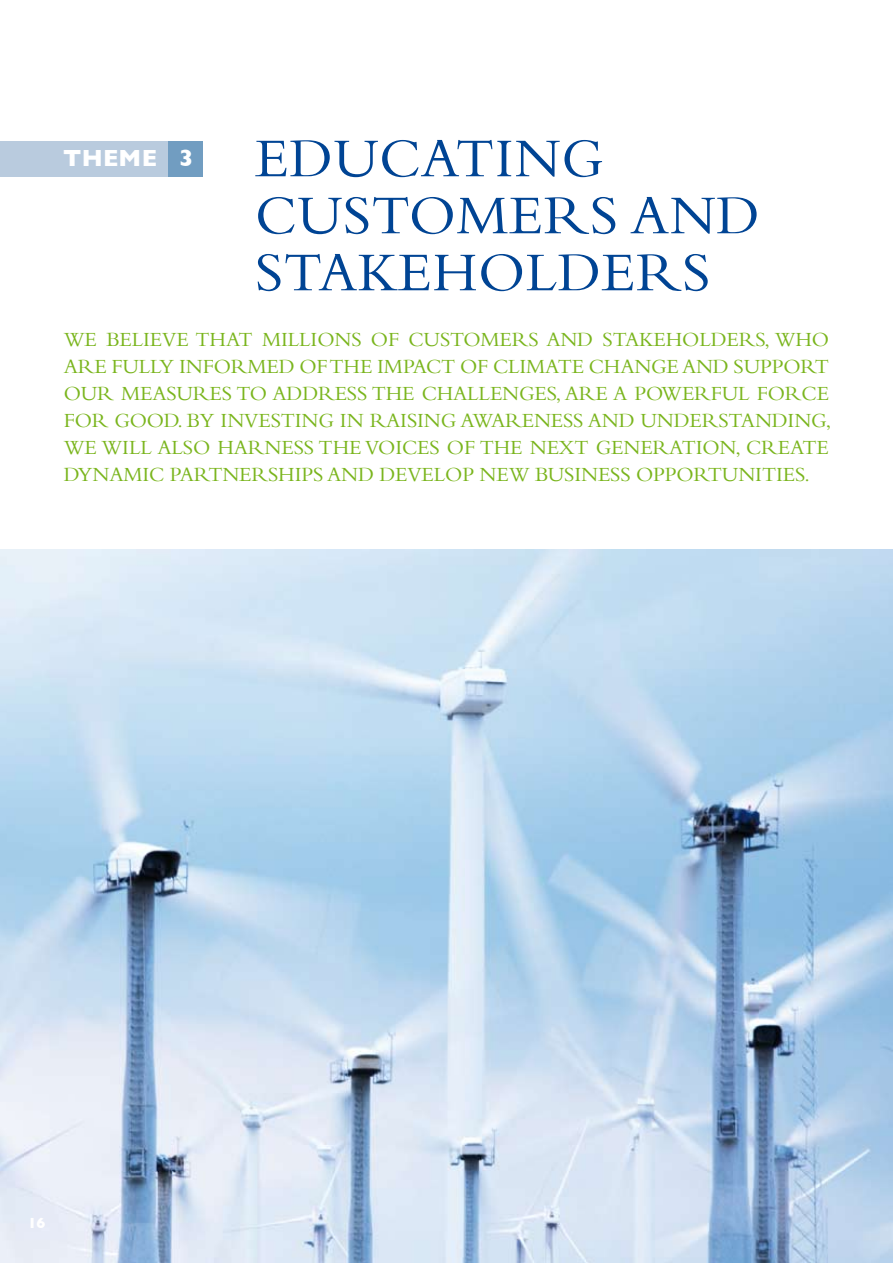
<style>
.page{position:relative;width:893px;height:1263px;background:#fff}
.page>*{position:absolute;margin:0;border:0;box-sizing:border-box;transform-origin:0 0}
.t1{font:57px/57px "Bembo";letter-spacing:.01em;color:#004494}
.t2{font:700 23.85px "Gill Sans";letter-spacing:.01em;color:#fff}
.t3{font:21px/27px "Bembo";letter-spacing:-.01em;color:#7ab51d}
.t4{font:700 15px "Gill Sans";color:#fff}
</style>
<div class="page">
<img style="left:0;top:550px;width:893px;height:713px">
<div style="left:0;top:141px;width:203px;height:35px;background:#719dc1"></div>
<div style="left:0;top:141px;width:168px;height:35px;background:#b9cbde"></div>
<p class="t2" style="left:63px;top:144px;width:132px">THEME 3</p>
<h1 class="t1" style="left:255px;top:129px;width:506px">EDUCATING<br>CUSTOMERS AND<br>STAKEHOLDERS</h1>
<p class="t3" style="left:64px;top:325px;width:147px">WE BELIEVE THAT</p>
<p class="t3" style="left:262px;top:325px;width:63px">MILLION</p>
<p class="t3" style="left:351px;top:325px;width:115px">S OF CUSTOME</p>
<p class="t3" style="left:512px;top:325px;width:51px">RS AND</p>
<p class="t3" style="left:603px;top:325px;width:67px">STAKEHO</p>
<p class="t3" style="left:699px;top:325px;width:114px">LDERS, WHO</p>
<p class="t3" style="left:64px;top:352px;width:200px">ARE FULLY IN FORMED</p>
<p class="t3" style="left:299px;top:352px;width:46px">OF THE</p>
<p class="t3" style="left:377px;top:352px;width:156px">IMPACT OF CLIMATE</p>
<p class="t3" style="left:589px;top:352px;width:31px">CHANGE</p>
<p class="t3" style="left:682px;top:352px;width:17px">AND</p>
<p class="t3" style="left:734px;top:352px;width:96px">SUPPORT</p>
<p class="t3" style="left:64px;top:379px;width:74px">OUR MEA</p>
<p class="t3" style="left:166px;top:379px;width:122px">SURES TO ADD</p>
<p class="t3" style="left:318px;top:379px;width:69px">RESS THE</p>
<p class="t3" style="left:422px;top:379px;width:84px">CHALLENGE</p>
<p class="t3" style="left:64px;top:379px;width:769px;text-indent:483px">S, ARE A POWERFUL FORCE<br>FOR GOOD. BY INVESTING IN RAISING AWARENESS AND UNDERSTANDING,<br>WE WILL ALSO HARNE SS THE</p>
<p class="t3" style="left:64px;top:433px;width:748px;text-indent:672px">, CREATE<br>DYNAMIC PARTNERSHIPS AND DEVELOP NEW BUSINESS OPPORTUNITIES.</p>
<p class="t3" style="left:365px;top:433px;width:130px">VOICES OF THE</p>
<p class="t3" style="left:530px;top:433px;width:81px">NEXTGENE</p>
<p class="t3" style="left:653px;top:433px;width:32px">RATION</p>
<p class="t4" style="left:28px;top:1214px;width:19px">16</p>
</div>
